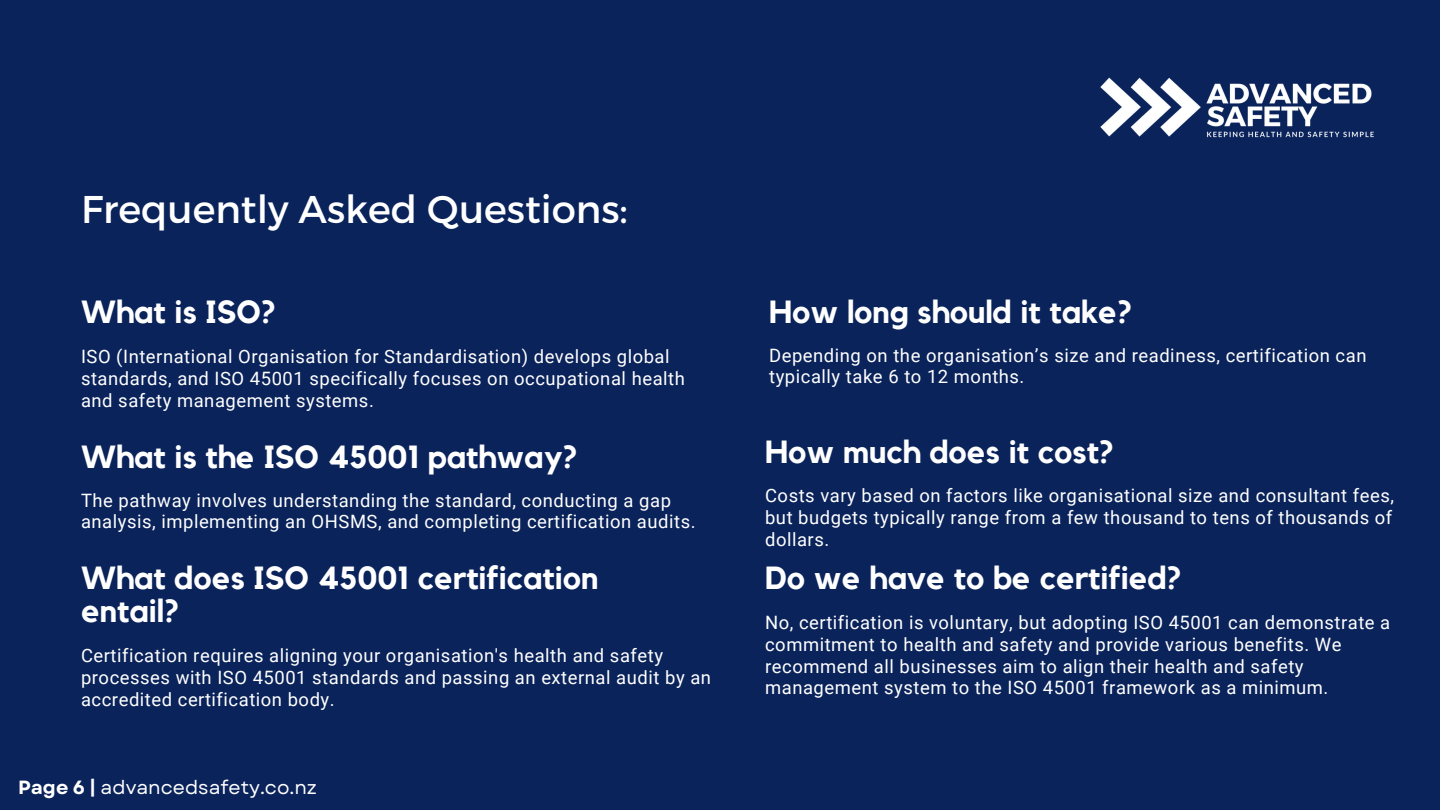
<style>
.page{position:relative;width:1440px;height:810px;background:#0a235b}
.page>*{position:absolute;margin:0;border:0;box-sizing:border-box;transform-origin:0 0}
.t1{font:38.6px "Montserrat";color:#fff}
.t2{font:700 31.9px/32.9px "Kollektif";color:#fff}
.t3{font:19.1px "Garet";color:#fff}
.t4{font:18.4px/21.8px "Roboto";letter-spacing:.03em;color:#fff}
.s1{font-weight:700}
</style>
<div class="page">
<img style="left:1100px;top:77px;width:274px;height:61px">
<h2 class="t1" style="left:81px;top:184px;width:548px">Frequently Asked Questions:</h2>
<p class="t2" style="left:81px;top:297px;width:196px">What is ISO?</p>
<h1 class="t4" style="left:81px;top:346px;width:605px">ISO (International Organisation for Standardisation) develops global standards, and ISO 45001 specifically focuses on occupational health and safety management systems.</h1>
<h2 class="t2" style="left:81px;top:442px;width:498px">What is the ISO 45001 pathway?</h2>
<p class="t4" style="left:81px;top:490px;width:616px;line-height:20.8px">The pathway involves understanding the standard, conducting a gap analysis, implementing an OHSMS, and completing certification audits.</p>
<h2 class="t2" style="left:81px;top:563px;width:519px">What does ISO 45001 certification entail?</h2>
<p class="t4" style="left:81px;top:645px;width:632px">Certification requires aligning your organisation's health and safety processes with ISO 45001 standards and passing an external audit by an accredited certification body.</p>
<p class="t3" style="left:18px;top:774px;width:300px"><span class="s1">Page 6 |</span> advancedsafety.co.nz</p>
<h2 class="t2" style="left:769px;top:297px;width:365px">How long should it take?</h2>
<p class="t4" style="left:769px;top:346px;width:599px;line-height:20.8px">Depending on the organisation’s size and readiness, certification can typically take 6 to 12 months.</p>
<h2 class="t2" style="left:765px;top:436px;width:350px">How much does it cost?</h2>
<p class="t4" style="left:765px;top:485px;width:630px;text-align:justify">Costs vary based on factors like organisational size and consultant fees, but budgets typically range from a few thousand to tens of thousands of dollars.</p>
<p class="t2" style="left:765px;top:563px;width:418px">Do we have to be certified?</p>
<h2 class="t4" style="left:765px;top:612px;width:627px">No, certification is voluntary, but adopting ISO 45001 can demonstrate a commitment to health and safety and provide various benefits. We recommend all businesses aim to align their health and safety management system to the ISO 45001 framework as a minimum.</h2>
</div>
